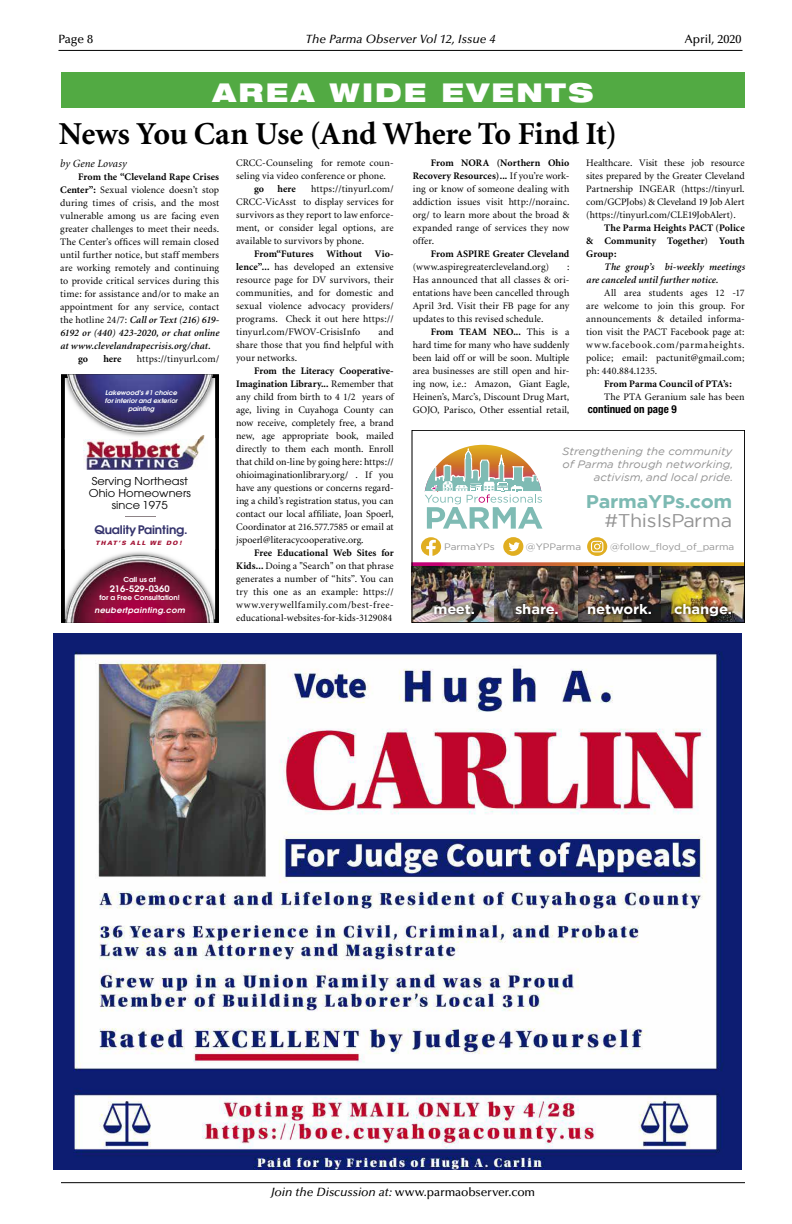
<style>
.page{position:relative;width:792px;height:1224px;background:#fff}
.page>*{position:absolute;margin:0;border:0;box-sizing:border-box;transform-origin:0 0}
.t1{font:700 32px "Minion";letter-spacing:-.015em;color:#000}
.t2{font:900 expanded 26px "Helvetica Neue";letter-spacing:.1em;color:#fff}
.t3{font:700 18.3px "Gotham";letter-spacing:-.01em;color:#7dbab3;scale:1.08 1}
.t4{font:18.3px "Gotham";letter-spacing:-.02em;color:#939393;scale:1.08 1}
.t5{font:700 13.8px "Gotham";letter-spacing:-.01em;color:#fff;scale:1.08 1}
.t6{font:500 12px "Optima";letter-spacing:-.005em;color:#000}
.t7{font:italic 500 12px "Optima";color:#000}
.t8{font:600 11.8px "Avant Garde";letter-spacing:-.01em;color:#35346d;scale:1.05 1}
.t9{font:700 condensed 11px "Helvetica Neue";color:#000}
.t10{font:italic 11px "Minion";letter-spacing:.01em;color:#000}
.t11{font:10.8px/12px "Avant Garde";color:#000;text-align:center;scale:1.05 1}
.t12{font:italic 10.7px/12.8px "Gotham";color:#939393;text-align:right;scale:1.08 1}
.t13{font:10px/13px "Minion";letter-spacing:.005em;color:#000;text-align:justify}
.t14{font:700 10px/13px "Minion";color:#000;text-align:justify}
.t15{font:italic 600 10px/13px "Minion";letter-spacing:.01em;color:#000}
.t16{font:9.3px "Gotham";color:#939393;scale:1.08 1}
.t17{font:600 8.9px "Avant Garde";color:#fff;scale:1.05 1}
.t18{font:italic 600 7.9px "Avant Garde";letter-spacing:.04em;color:#fff;scale:1.05 1}
.t19{font:600 6.9px "Avant Garde";color:#fff;scale:1.05 1}
.t20{font:italic 600 6.4px/7.9px "Avant Garde";letter-spacing:-.01em;color:#fff;text-align:center;scale:1.05 1}
.t21{font:italic 900 5.9px "Univers LT Std";letter-spacing:.21em;color:#a10f32;scale:1.05 1}
.s1{font-weight:700}
.s2{font-weight:600;font-style:italic}
.s3{font-style:italic}
</style>
<div class="page">
<hr style="left:58px;top:50px;width:684px;height:1px;background:#000">
<hr style="left:61px;top:1182px;width:684px;height:1px;background:#000">
<img style="left:54px;top:634px;width:688px;height:536px">
<svg style="left:414px;top:562px;width:329px;height:4px"></svg>
<svg style="left:424px;top:445px;width:118px;height:84px"></svg>
<svg style="left:421px;top:537px;width:20px;height:19px"></svg>
<svg style="left:587px;top:537px;width:20px;height:19px"></svg>
<svg style="left:591px;top:541px;width:12px;height:11px"></svg>
<div style="left:503px;top:537px;width:20px;height:19px;background:#e0ae21;border-radius:50%"></div>
<svg style="left:509px;top:542px;width:11px;height:9px"></svg>
<img style="left:414px;top:566px;width:81px;height:55px">
<img style="left:495px;top:566px;width:84px;height:55px">
<img style="left:579px;top:566px;width:82px;height:55px">
<img style="left:661px;top:566px;width:82px;height:55px">
<svg style="left:584px;top:600px;width:71px;height:18px"></svg>
<svg style="left:671px;top:600px;width:65px;height:20px"></svg>
<svg style="left:430px;top:601px;width:49px;height:17px"></svg>
<div style="left:512px;top:600px;width:50px;height:18px;background:#000;opacity:.48"></div>
<div style="left:412px;top:430px;width:333px;height:193px;border:1px solid #000"></div>
<div style="left:61px;top:72px;width:684px;height:36px;background:#52aa43"></div>
<svg style="left:61px;top:438px;width:158px;height:111px"></svg>
<img style="left:61px;top:549px;width:158px;height:74px">
<img style="left:85px;top:555px;width:55px;height:23px">
<img style="left:84px;top:438px;width:124px;height:31px">
<hr style="left:125px;top:516px;width:30px;height:1px;background:#8e8487">
<img style="left:61px;top:374px;width:158px;height:64px">
<img style="left:67px;top:374px;width:29px;height:45px">
<p class="t6" style="left:58px;top:32px;width:36px">Page 8</p>
<p class="t7" style="left:306px;top:32px;width:191px">The Parma Observer Vol 12, Issue 4</p>
<p class="t6" style="left:685px;top:32px;width:58px">April, 2020</p>
<h2 class="t2" style="left:213px;top:76px;width:382px">AREA WIDE EVENTS</h2>
<h1 class="t1" style="left:59px;top:118px;width:560px">News You Can Use (And Where To Find It)</h1>
<p class="t13" style="left:236px;top:157px;width:159px">CRCC-Counseling for remote coun&shy;seling via video conference or phone.</p>
<p class="t14" style="left:254px;top:183px;width:12px">go</p>
<p class="t14" style="left:278px;top:183px;width:20px">here</p>
<p class="t13" style="left:586px;top:157px;width:160px">Healthcare. Visit these job resource sites prepared by the Greater Cleveland Partnership INGEAR (https://tinyurl. com/GCPJobs) &amp; Cleveland 19 Job Alert (https://tinyurl.com/CLE19JobAlert).</p>
<p class="t14" style="left:586px;top:221px;width:160px;text-indent:18px">The Parma Heights PACT (Police &amp; Community Together) Youth Group:</p>
<p class="t15" style="left:586px;top:261px;width:160px;text-indent:18px">The group’s bi-weekly meetings are canceled until further notice.</p>
<p class="t13" style="left:586px;top:287px;width:160px;text-indent:18px">All area students ages 12 -17 are welcome to join this group. For announcements &amp; detailed informa&shy;tion visit the PACT Facebook page at: www.facebook.com/parmaheights. police; email: pactunit@gmail.com; ph: 440.884.1235.</p>
<p class="t14" style="left:604px;top:377px;width:129px">From Parma Council of PTA’s:</p>
<p class="t13" style="left:604px;top:391px;width:142px">The PTA Geranium sale has been</p>
<p class="t9" style="left:588px;top:402px;width:90px">continued on page 9</p>
<p class="t13" style="left:413px;top:157px;width:158px;text-indent:18px"><span class="s1">From NORA (Northern Ohio Recovery Resources)...</span> If you’re work&shy;ing or know of someone dealing with addiction issues visit http://norainc. org/ to learn more about the broad &amp; expanded range of services they now offer.</p>
<p class="t14" style="left:431px;top:247px;width:140px">From ASPIRE Greater Cleveland</p>
<p class="t13" style="left:413px;top:261px;width:138px">(www.aspiregreatercleveland.org)</p>
<p class="t10" style="left:60px;top:158px;width:68px">by Gene Lovasy</p>
<p class="t13" style="left:60px;top:170px;width:161px;text-indent:18px"><span class="s1">From the “Cleveland Rape Crises Center”:</span> Sexual violence doesn’t stop during times of crisis, and the most vulnerable among us are facing even greater challenges to meet their needs.<br>The Center’s offices will remain closed until further notice, but staff members are working remotely and continuing to provide critical services during this time: for assistance and/or to make an appointment for any service, contact the hotline 24/7: <span class="s2">Call or Text (216) 619- 6192 or (440) 423-2020, or chat online at www.clevelandrapecrisis.org/chat.</span></p>
<p class="t14" style="left:78px;top:352px;width:12px">go</p>
<p class="t14" style="left:103px;top:352px;width:20px">here</p>
<p class="t13" style="left:137px;top:352px;width:84px">https://tinyurl.com/</p>
<p class="t13" style="left:236px;top:183px;width:159px;text-indent:75px">https://tinyurl.com/ CRCC-VicAsst to display services for survivors as they report to law enforce&shy;ment, or consider legal options, are available to survivors by phone.</p>
<p class="t14" style="left:254px;top:248px;width:61px">From“Futures</p>
<p class="t14" style="left:326px;top:248px;width:37px">Without</p>
<p class="t13" style="left:236px;top:248px;width:159px;text-indent:139px"><span class="s1">Vio&shy;lence”...</span> has developed an extensive resource page for DV survivors, their communities, and for domestic and sexual violence advocacy providers/ programs. Check it out here https:// tinyurl.com/FWOV-CrisisInfo</p>
<p class="t13" style="left:413px;top:261px;width:158px;text-indent:154px">:<br>Has announced that all classes &amp; ori&shy;entations have been cancelled through April 3rd. Visit their FB page for any updates to this revised schedule.</p>
<p class="t13" style="left:413px;top:326px;width:158px;text-indent:18px"><span class="s1">From TEAM NEO...</span> This is a hard time for many who have suddenly been laid off or will be soon. Multiple area businesses are still open and hir&shy;ing now, i.e.: Amazon, Giant Eagle, Heinen’s, Marc’s, Discount Drug Mart, GOJO, Parisco, Other essential retail,</p>
<p class="t13" style="left:236px;top:326px;width:159px;text-indent:142px">and share those that you find helpful with your networks.</p>
<p class="t13" style="left:236px;top:365px;width:159px;text-indent:18px"><span class="s1">From the Literacy Cooperative-Imagination Library...</span> Remember that any child from birth to 4 1/2 years of age, living in Cuyahoga County can now receive, completely free, a brand new, age appropriate book, mailed directly to them each month. Enroll that child on-line by going here: https:// ohioimaginationlibrary.org/ . If you have any questions or concerns regard&shy;ing a child’s registration status, you can contact our local affiliate, Joan Spoerl, Coordinator at 216.577.7585 or email at jspoerl@literacycooperative.org.</p>
<p class="t13" style="left:236px;top:547px;width:159px;text-indent:18px"><span class="s1">Free Educational Web Sites for Kids...</span> Doing a "Search" on that phrase generates a number of “hits”. You can try this one as an example: https:// www.verywellfamily.com/best-free&shy;educational-websites-for-kids-3129084</p>
<p class="t20" style="left:105px;top:389px;width:71px">Lakewood’s #1 choice for interior and exterior painting</p>
<p class="t12" style="left:562px;top:445px;width:160px">Strengthening the community of Parma through networking, activism, and local pride.</p>
<h3 class="t3" style="left:586px;top:489px;width:137px">ParmaYPs.com</h3>
<h3 class="t4" style="left:605px;top:509px;width:120px">#ThisIsParma</h3>
<p class="t11" style="left:89px;top:475px;width:99px">Serving Northeast<br>Ohio Homeowners since 1975</p>
<p class="t8" style="left:94px;top:522px;width:90px">Quality Painting.</p>
<p class="t21" style="left:95px;top:539px;width:84px">THAT’S ALL WE DO!</p>
<p class="t16" style="left:444px;top:541px;width:48px">ParmaYPs</p>
<p class="t16" style="left:526px;top:541px;width:53px">@YPParma</p>
<p class="t16" style="left:610px;top:541px;width:117px">@follow_floyd_of_parma</p>
<p class="t19" style="left:123px;top:575px;width:32px">Call us at</p>
<p class="t17" style="left:110px;top:583px;width:59px">216-529-0360</p>
<p class="t19" style="left:99px;top:593px;width:78px">for a Free Consultation!</p>
<p class="t18" style="left:94px;top:605px;width:88px">neubertpainting.com</p>
<h3 class="t5" style="left:433px;top:600px;width:40px">meet.</h3>
<h3 class="t5" style="left:515px;top:600px;width:42px">share.</h3>
<h3 class="t5" style="left:587px;top:600px;width:61px">network.</h3>
<h3 class="t5" style="left:674px;top:600px;width:55px">change.</h3>
<p class="t6" style="left:271px;top:1185px;width:266px"><span class="s3">Join the Discussion at:</span> www.parmaobserver.com</p>
</div>
